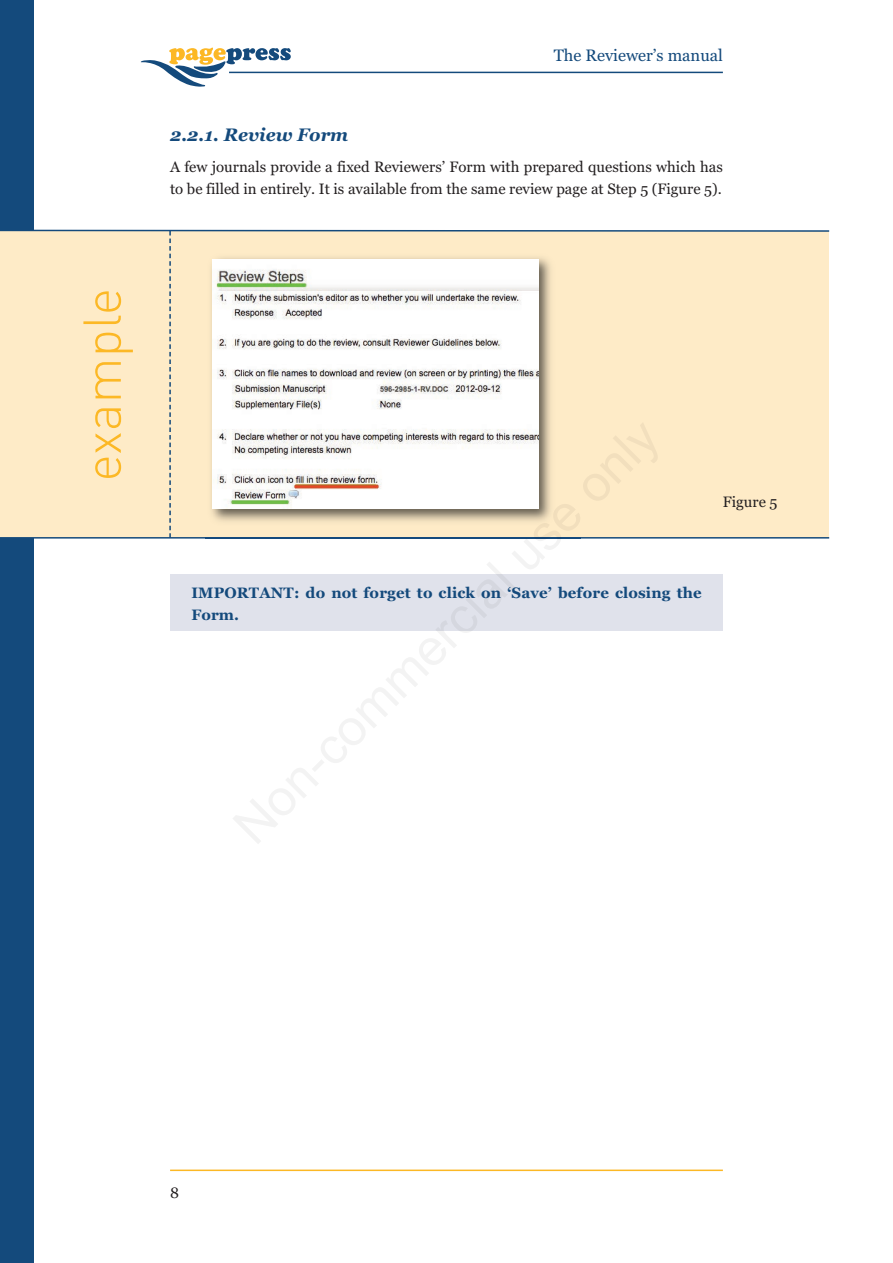
<style>
.page{position:relative;width:893px;height:1263px;background:#fff}
.page>*{position:absolute;margin:0;border:0;box-sizing:border-box;transform-origin:0 0}
.t1{font:300 52.5px "DIN";color:#fcb825}
.t2{font:italic 700 18px "Georgia";color:#144a7c}
.t3{font:16.5px "Georgia";color:#144a7c}
.t4{font:15px/22.4px "Georgia";color:#231f20}
.t5{font:700 15px/22.4px "Georgia";letter-spacing:.01em;color:#144a7c}
</style>
<div class="page">
<div style="left:170px;top:574px;width:553px;height:57px;background:#e0e2eb"></div>
<hr style="left:170px;top:1169px;width:553px;height:2px;background:#fcb825">
<svg style="left:141px;top:47px;width:150px;height:40px"></svg>
<hr style="left:229px;top:72px;width:494px;height:1px;background:#144a7c">
<div style="left:0;top:0;width:34px;height:1263px;background:#144a7c"></div>
<hr style="left:0;top:537px;width:829px;height:2px;background:#144a7c">
<div style="left:0;top:229px;width:830px;height:309px;background:#feebc7"></div>
<img style="left:206px;top:252px;width:375px;height:286px">
<img style="left:213px;top:259px;width:325px;height:249px">
<p class="t3" style="left:554px;top:46px;width:171px">The Reviewer’s manual</p>
<p class="t2" style="left:170px;top:124px;width:180px">2.2.1. Review Form</p>
<p class="t4" style="left:170px;top:156px;width:554px">A few journals provide a fixed Reviewers’ Form with prepared questions which has to be filled in entirely. It is available from the same review page at Step 5 (Figure 5).</p>
<h1 class="t1" style="left:72px;top:482px;width:195px;rotate:-90deg">example</h1>
<p class="t4" style="left:723px;top:491px;width:56px">Figure 5</p>
<p class="t5" style="left:191px;top:581px;width:512px">IMPORTANT: do not forget to click on ‘Save’ before closing the<br>Form.</p>
<p class="t4" style="left:170px;top:1181px;width:10px">8</p>
</div>
